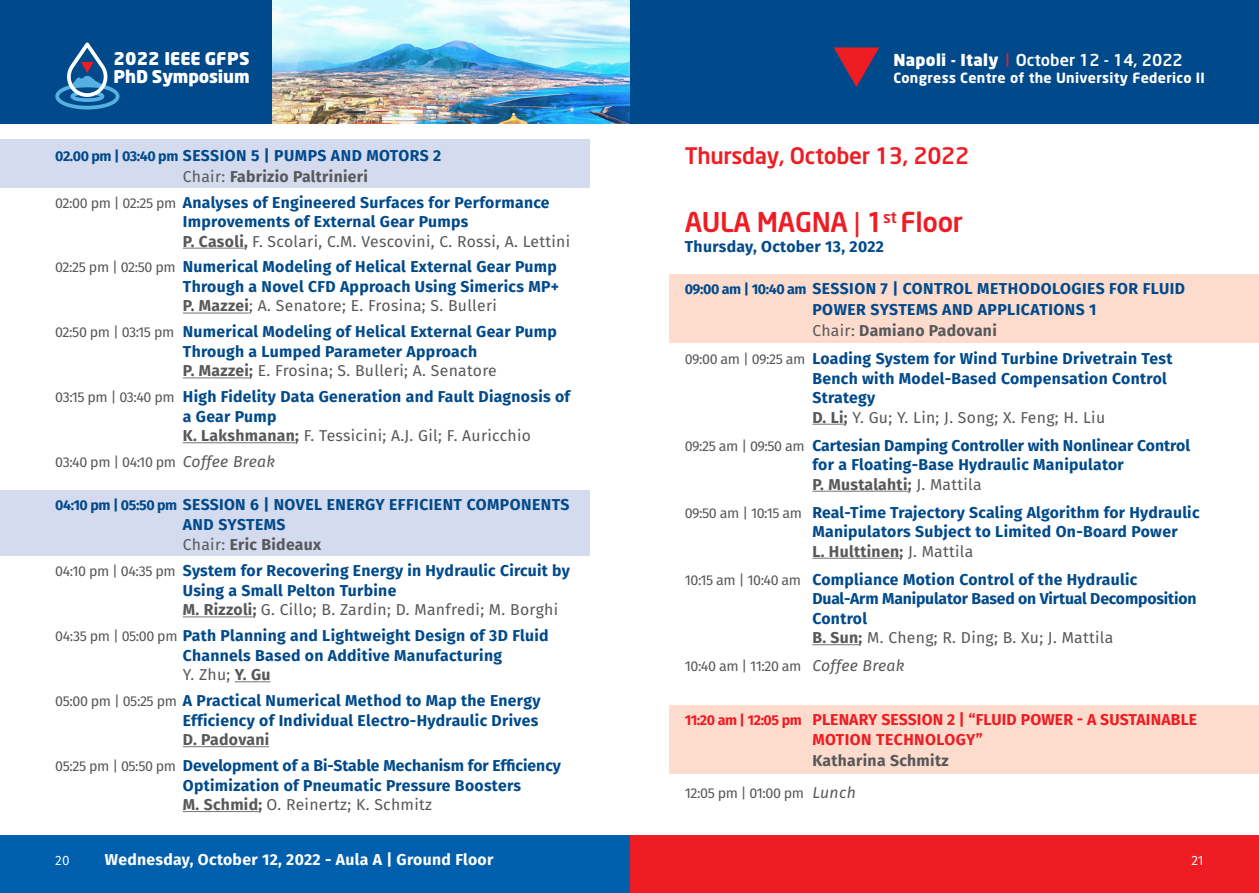
<style>
.page{position:relative;width:1259px;height:893px;background:#fff}
.page>*{position:absolute;margin:0;border:0;box-sizing:border-box;transform-origin:0 0}
.t1{font:500 27px "Neo Sans";letter-spacing:-.015em;color:#ee1d23}
.t2{font:500 22.5px "Neo Sans";letter-spacing:-.015em;color:#ee1d23}
.t3{font:900 17.4px/18.1px "Neo Sans";letter-spacing:-.01em;color:#fff}
.t4{font:500 16.2px "Neo Sans";color:#fff}
.t5{font:700 15.75px/19.5px "Fira Sans";letter-spacing:.02em;color:#004a8b}
.t6{font:700 15.75px/19.5px "Fira Sans";color:#004a8b}
.t7{font:700 15.75px/19.5px "Fira Sans";letter-spacing:-.01em;color:#004a8b}
.t8{font:700 15.75px/20.2px "Fira Sans";letter-spacing:.01em;color:#ee1d23}
.t9{font:700 15.75px "Fira Sans";letter-spacing:.02em;color:#fff}
.t10{font:14.25px "Fira Sans";letter-spacing:-.03em;color:#57585a}
.t11{font:700 13.95px "Neo Sans";letter-spacing:.02em;color:#fff}
.t12{font:13.5px "Fira Sans";color:#fff}
.s1{font-weight:900}
.s2{font-family:"Alternate Got No 2 D";font-weight:400;color:#ee1d23}
.s3{font-size:14.25px}
.s4{font-weight:400;color:#57585a}
.s5{color:#57585a}
.s6{font-weight:400;font-size:14.25px;color:#57585a}
.s7{font-style:italic;font-size:15.75px}
.s8{font-weight:400}
</style>
<div class="page">
<div style="left:629px;top:0;width:630px;height:123px;background:#004a8b"></div>
<div style="left:629px;top:836px;width:630px;height:57px;background:#ee1d23"></div>
<svg style="left:833px;top:47px;width:46px;height:40px"></svg>
<img style="left:0;top:0;width:629px;height:123px">
<svg style="left:55px;top:43px;width:64px;height:67px;background:#3070a6"></svg>
<div style="left:0;top:836px;width:629px;height:57px;background:#0160ae"></div>
<div style="left:670px;top:275px;width:589px;height:68px;background:#fddcce"></div>
<div style="left:670px;top:705px;width:589px;height:69px;background:#fddcce"></div>
<div style="left:0;top:139px;width:589px;height:49px;background:#d4dbee"></div>
<div style="left:0;top:490px;width:589px;height:66px;background:#d4dbee"></div>
<hr style="left:183px;top:248px;width:61px;height:1px;background:#767171">
<hr style="left:183px;top:313px;width:66px;height:1px;background:#767171">
<hr style="left:183px;top:377px;width:66px;height:1px;background:#767171">
<hr style="left:183px;top:442px;width:112px;height:1px;background:#767171">
<hr style="left:183px;top:616px;width:70px;height:1px;background:#767171">
<hr style="left:235px;top:681px;width:35px;height:1px;background:#767171">
<hr style="left:183px;top:746px;width:86px;height:1px;background:#767171">
<hr style="left:183px;top:811px;width:75px;height:1px;background:#767171">
<hr style="left:812px;top:424px;width:32px;height:1px;background:#767171">
<hr style="left:812px;top:491px;width:95px;height:1px;background:#767171">
<hr style="left:812px;top:558px;width:87px;height:1px;background:#767171">
<hr style="left:812px;top:644px;width:46px;height:1px;background:#767171">
<p class="t3" style="left:114px;top:51px;width:137px">2022 IEEE GFPS<br>PhD Symposium</p>
<p class="t4" style="left:893px;top:53px;width:291px"><span class="s1">Napoli - Italy</span> <span class="s2">|</span> October 12 - 14, 2022</p>
<p class="t11" style="left:893px;top:72px;width:313px">Congress Centre of the University Federico II</p>
<p class="t5" style="left:183px;top:145px;width:260px;line-height:20.2px;text-indent:-128px"><span class="s3">02.00 pm | 03:40 pm</span> SESSION 5 | PUMPS AND MOTORS 2<br><span class="s4">Chair:</span> <span class="s5">Fabrizio Paltrinieri</span></p>
<p class="t5" style="left:183px;top:191px;width:389px;text-indent:-128px"><span class="s6">02:00 pm | 02:25 pm</span> Analyses of Engineered Surfaces for Performance<br>Improvements of External Gear Pumps<br><span class="s5">P. Casoli,</span> <span class="s4">F. Scolari, C.M. Vescovini, C. Rossi, A. Lettini</span></p>
<p class="t5" style="left:183px;top:256px;width:378px;text-indent:-128px"><span class="s6">02:25 pm | 02:50 pm</span> Numerical Modeling of Helical External Gear Pump<br>Through a Novel CFD Approach Using Simerics MP+<br><span class="s5">P. Mazzei</span><span class="s4">; A. Senatore; E. Frosina; S. Bulleri</span></p>
<p class="t5" style="left:183px;top:321px;width:375px;text-indent:-128px"><span class="s6">02:50 pm | 03:15 pm</span> Numerical Modeling of Helical External Gear Pump<br>Through a Lumped Parameter Approach<br><span class="s5">P. Mazzei;</span> <span class="s4">E. Frosina; S. Bulleri; A. Senatore</span></p>
<p class="t5" style="left:183px;top:386px;width:389px;text-indent:-128px"><span class="s6">03:15 pm | 03:40 pm</span> High Fidelity Data Generation and Fault Diagnosis of a Gear Pump<br><span class="s5">K. Lakshmanan;</span> <span class="s4">F. Tessicini; A.J. Gil; F. Auricchio</span></p>
<p class="t10" style="left:55px;top:451px;width:221px">03:40 pm | 04:10 pm <span class="s7">Coffee Break</span></p>
<p class="t5" style="left:183px;top:493px;width:388px;line-height:20.2px;text-indent:-128px"><span class="s3">04:10 pm | 05:50 pm</span> SESSION 6 | NOVEL ENERGY EFFICIENT COMPONENTS<br>AND SYSTEMS<br><span class="s4">Chair:</span> <span class="s5">Eric Bideaux</span></p>
<p class="t5" style="left:183px;top:560px;width:388px;text-indent:-128px"><span class="s6">04:10 pm | 04:35 pm</span> System for Recovering Energy in Hydraulic Circuit by<br>Using a Small Pelton Turbine<br><span class="s5">M. Rizzoli;</span> <span class="s4">G. Cillo; B. Zardin; D. Manfredi; M. Borghi</span></p>
<p class="t5" style="left:183px;top:625px;width:367px;text-indent:-128px"><span class="s6">04:35 pm | 05:00 pm</span> Path Planning and Lightweight Design of 3D Fluid<br>Channels Based on Additive Manufacturing<br><span class="s4">Y. Zhu;</span> <span class="s5">Y. Gu</span></p>
<p class="t5" style="left:183px;top:690px;width:359px;text-indent:-128px"><span class="s6">05:00 pm | 05:25 pm</span> A Practical Numerical Method to Map the Energy<br>Efficiency of Individual Electro-Hydraulic Drives<br><span class="s5">D. Padovani</span></p>
<p class="t6" style="left:183px;top:755px;width:380px;text-indent:-128px"><span class="s6">05:25 pm | 05:50 pm</span> Development of a Bi-Stable Mechanism for Efficiency<br>Optimization of Pneumatic Pressure Boosters<br><span class="s5">M. Schmid;</span> <span class="s4">O. Reinertz; K. Schmitz</span></p>
<p class="t2" style="left:685px;top:146px;width:286px">Thursday, October 13, 2022</p>
<p class="t1" style="left:685px;top:210px;width:280px">AULA MAGNA <span class="s8">|</span> 1<sup>st</sup> Floor</p>
<p class="t5" style="left:685px;top:235px;width:201px">Thursday, October 13, 2022</p>
<p class="t5" style="left:812px;top:277px;width:374px;line-height:21px;text-indent:-128px"><span class="s3">09:00 am | 10:40 am</span> SESSION 7 | CONTROL METHODOLOGIES FOR FLUID<br>POWER SYSTEMS AND APPLICATIONS 1<br><span class="s4">Chair:</span> <span class="s5">Damiano Padovani</span></p>
<p class="t5" style="left:812px;top:348px;width:361px;text-indent:-128px"><span class="s6">09:00 am | 09:25 am</span> Loading System for Wind Turbine Drivetrain Test Bench with Model-Based Compensation Control Strategy<br><span class="s5">D. Li;</span> <span class="s4">Y. Gu; Y. Lin; J. Song; X. Feng; H. Liu</span></p>
<p class="t6" style="left:812px;top:434px;width:379px;text-indent:-128px"><span class="s6">09:25 am | 09:50 am</span> Cartesian Damping Controller with Nonlinear Control for a Floating-Base Hydraulic Manipulator<br><span class="s5">P. Mustalahti;</span> <span class="s4">J. Mattila</span></p>
<p class="t5" style="left:812px;top:501px;width:389px;text-indent:-128px"><span class="s6">09:50 am | 10:15 am</span> Real-Time Trajectory Scaling Algorithm for Hydraulic<br>Manipulators Subject to Limited On-Board Power<br><span class="s5">L. Hulttinen;</span> <span class="s4">J. Mattila</span></p>
<p class="t7" style="left:812px;top:568px;width:386px;text-indent:-128px"><span class="s6">10:15 am | 10:40 am</span> Compliance Motion Control of the Hydraulic Dual-Arm Manipulator Based on Virtual Decomposition Control<br><span class="s5">B. Sun;</span> <span class="s4">M. Cheng; R. Ding; B. Xu; J. Mattila</span></p>
<p class="t10" style="left:685px;top:655px;width:221px">10:40 am | 11:20 am <span class="s7">Coffee Break</span></p>
<p class="t8" style="left:812px;top:708px;width:386px;text-indent:-128px"><span class="s3">11:20 am | 12:05 pm</span> PLENARY SESSION 2 | “FLUID POWER - A SUSTAINABLE<br>MOTION TECHNOLOGY”<br><span class="s5">Katharina Schmitz</span></p>
<p class="t10" style="left:685px;top:782px;width:173px">12:05 pm | 01:00 pm <span class="s7">Lunch</span></p>
<p class="t12" style="left:55px;top:850px;width:16px">20</p>
<p class="t9" style="left:105px;top:846px;width:390px">Wednesday, October 12, 2022 - Aula A | Ground Floor</p>
<p class="t12" style="left:1191px;top:850px;width:14px">21</p>
</div>
